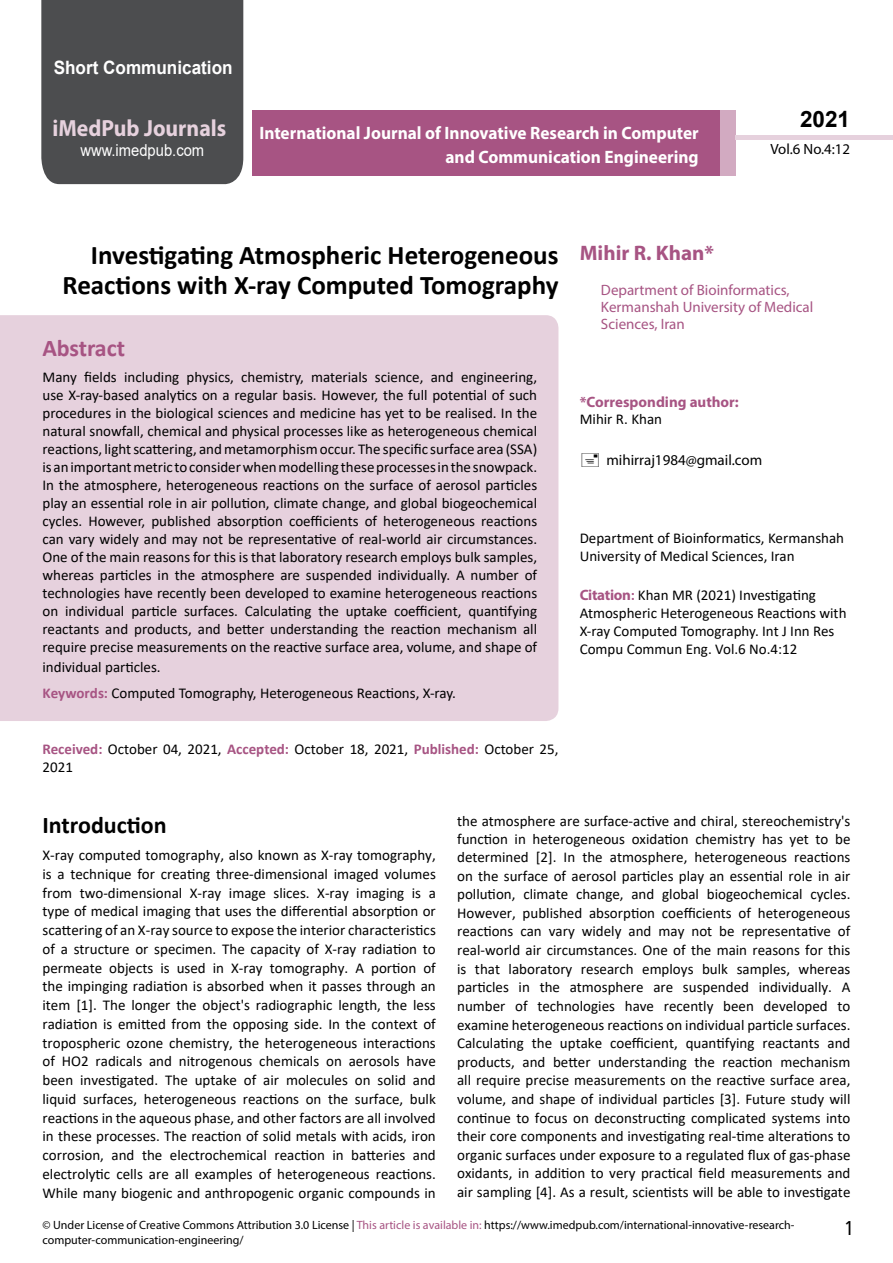
<style>
.page{position:relative;width:893px;height:1263px;background:#fff}
.page>*{position:absolute;margin:0;border:0;box-sizing:border-box;transform-origin:0 0}
.t1{font:700 27px/29.7px "Calibri";color:#000;text-align:right}
.t2{font:25.5px "Tunga";color:#000}
.t3{font:700 24px "Calibri";color:#000}
.t4{font:700 24px "Calibri";letter-spacing:-.005em;color:#a75483}
.t5{font:700 23.4px "Myriad Pro";color:#e6d1dd;scale:.93 1}
.t6{font:700 22.5px "Arial";color:#000}
.t7{font:700 21px "Myriad Pro";color:#a75483}
.t8{font:700 18.45px "Arial";color:#fff;scale:.93 1}
.t9{font:700 18px/24.5px "Myriad Pro";color:#fff;text-align:right;scale:.96 1}
.t10{font:16.5px "Arial";color:#fff;scale:.89 1}
.t11{font:15px/18.6px "Calibri";color:#000}
.t12{font:15px/17.4px "Myriad Pro";color:#a75483}
.t13{font:15px "Myriad Pro";color:#000}
.t14{font:700 15px "Myriad Pro";color:#a75483}
.t15{font:14.85px "Myriad Pro";color:#000}
.t16{font:12px/14.4px "Myriad Pro";color:#000}
.s1{font-weight:700;color:#a75483}
.s2{font-family:"Myriad Pro";font-weight:700;color:#a75483}
.s3{color:#a75483}
</style>
<div class="page">
<div style="left:252px;top:110px;width:469px;height:66px;background:#a75483"></div>
<div style="left:720px;top:110px;width:16px;height:66px;background:#d2aac1"></div>
<div style="left:41px;top:0;width:202px;height:184px;background:#4c4d4f"></div>
<div style="left:736px;top:135px;width:157px;height:5px;background:#e6d1dd"></div>
<div style="left:0;top:315px;width:558px;height:406px;background:#e6d1dd"></div>
<p class="t8" style="left:54px;top:54px;width:194px">Short Communication</p>
<h3 class="t5" style="left:52px;top:113px;width:188px">iMedPub Journals</h3>
<p class="t10" style="left:80px;top:139px;width:141px">www.imedpub.com</p>
<p class="t9" style="left:259px;top:120px;width:459px">International Journal of Innovative Research in Computer and Communication Engineering</p>
<h3 class="t6" style="left:800px;top:104px;width:52px">2021</h3>
<p class="t15" style="left:770px;top:140px;width:81px">Vol.6 No.4:12</p>
<h1 class="t1" style="left:63px;top:240px;width:497px">Investigating Atmospheric Heterogeneous<br>Reactions with X-ray Computed Tomography</h1>
<h3 class="t4" style="left:43px;top:331px;width:84px">Abstract</h3>
<p class="t11" style="left:43px;top:368px;width:496px;line-height:18px;text-align:justify">Many fields including physics, chemistry, materials science, and engineering, use X-ray-based analytics on a regular basis. However, the full potential of such procedures in the biological sciences and medicine has yet to be realised. In the natural snowfall, chemical and physical processes like as heterogeneous chemical reactions, light scattering, and metamorphism occur. The specific surface area (SSA) is an important metric to consider when modelling these processes in the snowpack.<br>In the atmosphere, heterogeneous reactions on the surface of aerosol particles play an essential role in air pollution, climate change, and global biogeochemical cycles. However, published absorption coefficients of heterogeneous reactions can vary widely and may not be representative of real-world air circumstances.<br>One of the main reasons for this is that laboratory research employs bulk samples, whereas particles in the atmosphere are suspended individually. A number of technologies have recently been developed to examine heterogeneous reactions on individual particle surfaces. Calculating the uptake coefficient, quantifying reactants and products, and better understanding the reaction mechanism all require precise measurements on the reactive surface area, volume, and shape of</p>
<p class="t11" style="left:43px;top:653px;width:415px;line-height:26.5px">individual particles.<br><span class="s1">Keywords:</span> Computed Tomography, Heterogeneous Reactions, X-ray.</p>
<p class="t11" style="left:43px;top:739px;width:517px"><span class="s1">Received:</span> October 04, 2021, <span class="s1">Accepted:</span> October 18, 2021, <span class="s1">Published:</span> October 25,<br>2021</p>
<h3 class="t7" style="left:580px;top:239px;width:136px">Mihir R. Khan*</h3>
<p class="t12" style="left:601px;top:280px;width:214px">Department of Bioinformatics,<br>Kermanshah University of Medical<br>Sciences, Iran</p>
<p class="t14" style="left:580px;top:392px;width:161px">*Corresponding author:</p>
<p class="t11" style="left:580px;top:409px;width:84px">Mihir R. Khan</p>
<p class="t13" style="left:606px;top:450px;width:157px">mihirraj1984@gmail.com</p>
<p class="t11" style="left:580px;top:529px;width:266px;line-height:18px">Department of Bioinformatics, Kermanshah<br>University of Medical Sciences, Iran</p>
<p class="t11" style="left:580px;top:586px;width:268px;line-height:18px"><span class="s2">Citation</span><span class="s1">:</span> Khan MR (2021) Investigating Atmospheric Heterogeneous Reactions with X-ray Computed Tomography. Int J Inn Res Compu Commun Eng. Vol.6 No.4:12</p>
<h3 class="t3" style="left:43px;top:808px;width:126px">Introduction</h3>
<p class="t11" style="left:43px;top:845px;width:395px;text-align:justify">X-ray computed tomography, also known as X-ray tomography, is a technique for creating three-dimensional imaged volumes from two-dimensional X-ray image slices. X-ray imaging is a type of medical imaging that uses the differential absorption or scattering of an X-ray source to expose the interior characteristics of a structure or specimen. The capacity of X-ray radiation to permeate objects is used in X-ray tomography. A portion of the impinging radiation is absorbed when it passes through an item [1]. The longer the object's radiographic length, the less radiation is emitted from the opposing side. In the context of tropospheric ozone chemistry, the heterogeneous interactions of HO2 radicals and nitrogenous chemicals on aerosols have been investigated. The uptake of air molecules on solid and liquid surfaces, heterogeneous reactions on the surface, bulk reactions in the aqueous phase, and other factors are all involved in these processes. The reaction of solid metals with acids, iron corrosion, and the electrochemical reaction in batteries and electrolytic cells are all examples of heterogeneous reactions.<br>While many biogenic and anthropogenic organic compounds in</p>
<p class="t11" style="left:457px;top:811px;width:395px;text-align:justify">the atmosphere are surface-active and chiral, stereochemistry's function in heterogeneous oxidation chemistry has yet to be determined [2]. In the atmosphere, heterogeneous reactions on the surface of aerosol particles play an essential role in air pollution, climate change, and global biogeochemical cycles.<br>However, published absorption coefficients of heterogeneous reactions can vary widely and may not be representative of real-world air circumstances. One of the main reasons for this is that laboratory research employs bulk samples, whereas particles in the atmosphere are suspended individually. A number of technologies have recently been developed to examine heterogeneous reactions on individual particle surfaces.<br>Calculating the uptake coefficient, quantifying reactants and products, and better understanding the reaction mechanism all require precise measurements on the reactive surface area, volume, and shape of individual particles [3]. Future study will continue to focus on deconstructing complicated systems into their core components and investigating real-time alterations to organic surfaces under exposure to a regulated flux of gas-phase oxidants, in addition to very practical field measurements and air sampling [4]. As a result, scientists will be able to investigate</p>
<p class="t16" style="left:43px;top:1218px;width:753px">© Under License of Creative Commons Attribution 3.0 License | <span class="s3">This article is available in:</span> https://www.imedpub.com/international-innovative-research&shy;computer-communication-engineering/</p>
<h2 class="t2" style="left:845px;top:1211px;width:9px">1</h2>
</div>
